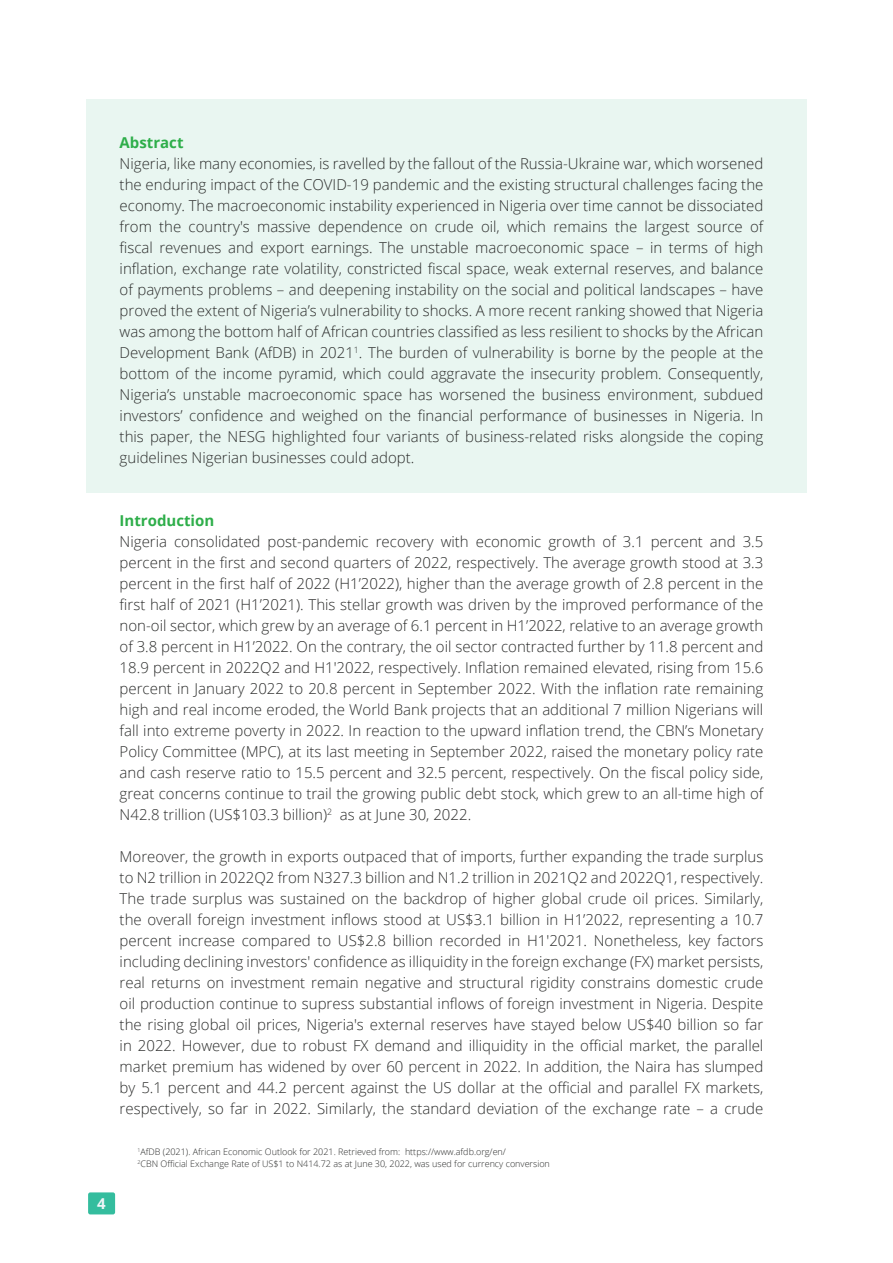
<style>
.page{position:relative;width:893px;height:1263px;background:#fff}
.page>*{position:absolute;margin:0;border:0;box-sizing:border-box;transform-origin:0 0}
.t1{font:300 15px/21px "Open Sans";color:#2b2c2b;text-align:justify}
.t2{font:700 15px "Open Sans";color:#2eae4a}
.t3{font:700 15px "Open Sans";color:#eff5f8}
.t4{font:300 9px/12px "Open Sans";color:#2b2c2b}
</style>
<div class="page">
<div style="left:88px;top:1192px;width:27px;height:22px;background:#34bd9e;border-radius:2px"></div>
<div style="left:86px;top:99px;width:721px;height:394px;background:#e9f6f1"></div>
<p class="t2" style="left:120px;top:132px;width:65px">Abstract</p>
<p class="t1" style="left:120px;top:152px;width:645px">Nigeria, like many economies, is ravelled by the fallout of the Russia-Ukraine war, which worsened the enduring impact of the COVID-19 pandemic and the existing structural challenges facing the economy. The macroeconomic instability experienced in Nigeria over time cannot be dissociated from the country's massive dependence on crude oil, which remains the largest source of fiscal revenues and export earnings. The unstable macroeconomic space – in terms of high inflation, exchange rate volatility, constricted fiscal space, weak external reserves, and balance of payments problems – and deepening instability on the social and political landscapes – have proved the extent of Nigeria’s vulnerability to shocks. A more recent ranking showed that Nigeria was among the bottom half of African countries classified as less resilient to shocks by the African Development Bank (AfDB) in 2021<sup>1</sup>. The burden of vulnerability is borne by the people at the bottom of the income pyramid, which could aggravate the insecurity problem. Consequently, Nigeria’s unstable macroeconomic space has worsened the business environment, subdued investors’ confidence and weighed on the financial performance of businesses in Nigeria. In this paper, the NESG highlighted four variants of business-related risks alongside the coping guidelines Nigerian businesses could adopt.</p>
<p class="t3" style="left:97px;top:1193px;width:10px">4</p>
<p class="t2" style="left:120px;top:510px;width:96px">Introduction</p>
<p class="t1" style="left:120px;top:530px;width:645px">Nigeria consolidated post-pandemic recovery with economic growth of 3.1 percent and 3.5 percent in the first and second quarters of 2022, respectively. The average growth stood at 3.3 percent in the first half of 2022 (H1’2022), higher than the average growth of 2.8 percent in the first half of 2021 (H1’2021). This stellar growth was driven by the improved performance of the non-oil sector, which grew by an average of 6.1 percent in H1’2022, relative to an average growth of 3.8 percent in H1’2022. On the contrary, the oil sector contracted further by 11.8 percent and 18.9 percent in 2022Q2 and H1'2022, respectively. Inflation remained elevated, rising from 15.6 percent in January 2022 to 20.8 percent in September 2022. With the inflation rate remaining high and real income eroded, the World Bank projects that an additional 7 million Nigerians will fall into extreme poverty in 2022. In reaction to the upward inflation trend, the CBN’s Monetary Policy Committee (MPC), at its last meeting in September 2022, raised the monetary policy rate and cash reserve ratio to 15.5 percent and 32.5 percent, respectively. On the fiscal policy side, great concerns continue to trail the growing public debt stock, which grew to an all-time high of N42.8 trillion (US$103.3 billion)<sup>2</sup> as at June 30, 2022.</p>
<p class="t1" style="left:120px;top:845px;width:645px">Moreover, the growth in exports outpaced that of imports, further expanding the trade surplus to N2 trillion in 2022Q2 from N327.3 billion and N1.2 trillion in 2021Q2 and 2022Q1, respectively.<br>The trade surplus was sustained on the backdrop of higher global crude oil prices. Similarly, the overall foreign investment inflows stood at US$3.1 billion in H1’2022, representing a 10.7 percent increase compared to US$2.8 billion recorded in H1'2021. Nonetheless, key factors including declining investors' confidence as illiquidity in the foreign exchange (FX) market persists, real returns on investment remain negative and structural rigidity constrains domestic crude oil production continue to supress substantial inflows of foreign investment in Nigeria. Despite the rising global oil prices, Nigeria's external reserves have stayed below US$40 billion so far in 2022. However, due to robust FX demand and illiquidity in the official market, the parallel market premium has widened by over 60 percent in 2022. In addition, the Naira has slumped by 5.1 percent and 44.2 percent against the US dollar at the official and parallel FX markets, respectively, so far in 2022. Similarly, the standard deviation of the exchange rate – a crude</p>
<p class="t4" style="left:137px;top:1145px;width:414px"><sup>1</sup>AfDB (2021). African Economic Outlook for 2021. Retrieved from: https://www.afdb.org/en/<br><sup>2</sup>CBN Official Exchange Rate of US$1 to N414.72 as at June 30, 2022, was used for currency conversion</p>
</div>
